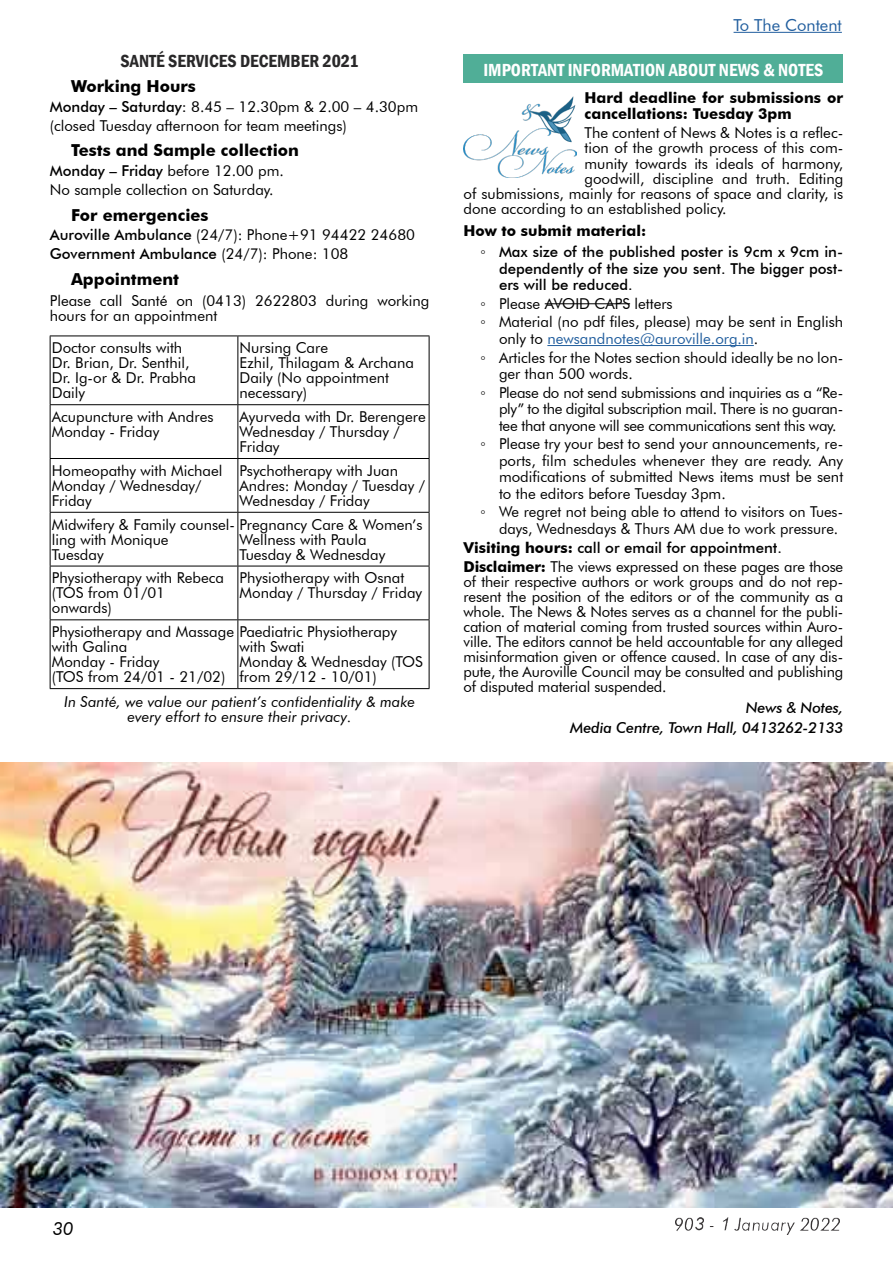
<style>
.page{position:relative;width:893px;height:1263px;background:#fff}
.page>*{position:absolute;margin:0;border:0;box-sizing:border-box;transform-origin:0 0}
.t1{font:600 condensed 18px "Franklin Gothic";color:#fff}
.t2{font:600 condensed 18px "Franklin Gothic";color:#292829}
.t3{font:italic 18px "Futura BT";color:#000}
.t4{font:700 16.5px "Futura BT";color:#000}
.t5{font:16.5px "Futura BT";color:#215e9e}
.t6{font:15px/15px "Futura BT";color:#000}
.t7{font:15px/18.6px "Futura BT";letter-spacing:-.02em;color:#000}
.t8{font:500 15px/20.7px "Futura BT";color:#000}
.t9{font:italic 15px/15px "Futura BT";color:#000;text-align:center}
.t10{font:700 15px/16.5px "Futura BT";color:#000}
.t11{font:italic 500 15px/20.7px "Futura BT";letter-spacing:-.01em;color:#000;text-align:right}
.s1{font-weight:500}
.s2{font-weight:700}
.s3{font-family:"Century Gothic";font-weight:400}
.s4{font-family:"Century Gothic"}
.s5{color:#215e9e}
</style>
<div class="page">
<img style="left:676px;top:1217px;width:163px;height:17px">
<hr style="left:734px;top:32px;width:108px;height:1px;background:#215e9e">
<hr style="left:237px;top:336px;width:1px;height:68px;background:#000">
<hr style="left:50px;top:404px;width:188px;height:1px;background:#000">
<hr style="left:238px;top:404px;width:191px;height:1px;background:#000">
<hr style="left:237px;top:405px;width:1px;height:53px;background:#000">
<hr style="left:50px;top:458px;width:188px;height:1px;background:#000">
<hr style="left:238px;top:458px;width:191px;height:1px;background:#000">
<hr style="left:237px;top:459px;width:1px;height:53px;background:#000">
<hr style="left:50px;top:512px;width:188px;height:1px;background:#000">
<hr style="left:238px;top:512px;width:191px;height:1px;background:#000">
<hr style="left:237px;top:513px;width:1px;height:53px;background:#000">
<hr style="left:50px;top:566px;width:188px;height:1px;background:#000">
<hr style="left:238px;top:566px;width:191px;height:1px;background:#000">
<hr style="left:237px;top:566px;width:1px;height:53px;background:#000">
<hr style="left:50px;top:619px;width:188px;height:1px;background:#000">
<hr style="left:238px;top:619px;width:191px;height:1px;background:#000">
<hr style="left:237px;top:620px;width:1px;height:68px;background:#000">
<hr style="left:50px;top:688px;width:188px;height:1px;background:#000">
<hr style="left:238px;top:688px;width:191px;height:1px;background:#000">
<hr style="left:50px;top:336px;width:188px;height:1px;background:#000">
<hr style="left:50px;top:336px;width:1px;height:68px;background:#000">
<hr style="left:238px;top:336px;width:191px;height:1px;background:#000">
<hr style="left:429px;top:336px;width:1px;height:68px;background:#000">
<hr style="left:50px;top:405px;width:1px;height:53px;background:#000">
<hr style="left:429px;top:405px;width:1px;height:53px;background:#000">
<hr style="left:50px;top:459px;width:1px;height:53px;background:#000">
<hr style="left:429px;top:459px;width:1px;height:53px;background:#000">
<hr style="left:50px;top:513px;width:1px;height:53px;background:#000">
<hr style="left:429px;top:513px;width:1px;height:53px;background:#000">
<hr style="left:50px;top:566px;width:1px;height:53px;background:#000">
<hr style="left:429px;top:566px;width:1px;height:53px;background:#000">
<hr style="left:50px;top:620px;width:1px;height:68px;background:#000">
<hr style="left:429px;top:620px;width:1px;height:68px;background:#000">
<div style="left:463px;top:54px;width:380px;height:29px;background:#50ae97"></div>
<hr style="left:547px;top:345px;width:207px;height:1px;background:#215e9e">
<hr style="left:545px;top:303px;width:85px;height:1px;background:#000">
<img style="left:464px;top:96px;width:112px;height:81px">
<img style="left:0;top:762px;width:893px;height:445px">
<p class="t2" style="left:120px;top:49px;width:240px">SANTÉ SERVICES DECEMBER 2021</p>
<p class="t4" style="left:71px;top:76px;width:126px">Working Hours</p>
<p class="t6" style="left:50px;top:96px;width:370px;line-height:19.2px"><span class="s1">Monday – Saturday:</span> 8.45 – 12.30pm &amp; 2.00 – 4.30pm (closed Tuesday afternoon for team meetings)</p>
<p class="t4" style="left:71px;top:140px;width:229px">Tests and Sample collection</p>
<p class="t6" style="left:50px;top:161px;width:236px;line-height:19.2px"><span class="s1">Monday – Friday</span> before 12.00 pm.<br>No sample collection on Saturday.</p>
<p class="t4" style="left:71px;top:205px;width:139px">For emergencies</p>
<p class="t6" style="left:50px;top:225px;width:367px;line-height:19.2px"><span class="s1">Auroville Ambulance</span> (24/7): Phone+91 94422 24680<br><span class="s1">Government Ambulance</span> (24/7): Phone: 108</p>
<p class="t4" style="left:71px;top:269px;width:110px">Appointment</p>
<p class="t6" style="left:50px;top:293px;width:381px">Please call Santé on (0413) 2622803 during working hours for an appointment</p>
<p class="t6" style="left:52px;top:340px;width:146px">Doctor consults with<br>Dr. Brian, Dr. Senthil,<br>Dr. Ig-or &amp; Dr. Prabha<br>Daily</p>
<p class="t6" style="left:240px;top:340px;width:176px">Nursing Care<br>Ezhil, Thilagam &amp; Archana<br>Daily (No appointment necessary)</p>
<p class="t6" style="left:52px;top:409px;width:163px">Acupuncture with Andres<br>Monday - Friday</p>
<p class="t6" style="left:240px;top:409px;width:188px">Ayurveda with Dr. Berengere<br>Wednesday / Thursday /<br>Friday</p>
<p class="t6" style="left:52px;top:463px;width:172px">Homeopathy with Michael<br>Monday / Wednesday/<br>Friday</p>
<p class="t6" style="left:240px;top:463px;width:187px">Psychotherapy with Juan<br>Andres: Monday / Tuesday /<br>Wednesday / Friday</p>
<p class="t6" style="left:52px;top:517px;width:372px">Midwifery &amp; Family counsel- Pregnancy Care &amp; Women’s ling with Monique<br>Tuesday</p>
<p class="t6" style="left:240px;top:532px;width:147px">Wellness with Paula<br>Tuesday &amp; Wednesday</p>
<p class="t6" style="left:52px;top:570px;width:174px">Physiotherapy with Rebeca (TOS from 01/01 onwards)</p>
<p class="t6" style="left:240px;top:570px;width:184px">Physiotherapy with Osnat<br>Monday / Thursday / Friday</p>
<p class="t6" style="left:52px;top:624px;width:347px">Physiotherapy and Massage Paediatric Physiotherapy with Galina<br>Monday - Friday<br>(TOS from 24/01 - 21/02)</p>
<p class="t6" style="left:240px;top:639px;width:185px">with Swati<br>Monday &amp; Wednesday (TOS from 29/12 - 10/01)</p>
<p class="t9" style="left:64px;top:693px;width:353px">In Santé, we value our patient’s confidentiality &amp; make every effort to ensure their privacy.</p>
<p class="t5" style="left:734px;top:15px;width:110px">To The Content</p>
<p class="t1" style="left:483px;top:58px;width:342px">IMPORTANT INFORMATION ABOUT NEWS &amp; NOTES</p>
<p class="t10" style="left:584px;top:89px;width:260px">Hard deadline for submissions or cancellations: Tuesday 3pm</p>
<p class="t6" style="left:584px;top:126px;width:260px">The content of News &amp; Notes is a reflec-</p>
<p class="t6" style="left:584px;top:141px;width:260px">tion of the growth process of this com-</p>
<p class="t6" style="left:584px;top:156px;width:260px">munity towards its ideals of harmony,</p>
<p class="t6" style="left:584px;top:171px;width:260px">goodwill, discipline and truth. Editing</p>
<p class="t6" style="left:463px;top:186px;width:381px">of submissions, mainly for reasons of space and clarity, is</p>
<p class="t6" style="left:463px;top:201px;width:265px">done according to an established policy.</p>
<p class="t8" style="left:480px;top:221px;width:364px;text-indent:-17px"><span class="s2">How to submit material:<br></span><span class="s3">◦</span> Max size of the published poster is 9cm x 9cm in-</p>
<p class="t8" style="left:499px;top:260px;width:346px;line-height:16.5px">dependently of the size you sent. The bigger post&shy;ers will be reduced.</p>
<p class="t6" style="left:480px;top:294px;width:364px;line-height:18.6px"><span class="s4">◦</span> Please AVOID CAPS letters<br><span class="s4">◦</span> Material (no pdf files, please) may be sent in English</p>
<p class="t6" style="left:480px;top:329px;width:364px;line-height:18.6px;text-indent:18px">only to <span class="s5">newsandnotes@auroville.org.in</span>.<br><span class="s4">◦</span> Articles for the Notes section should ideally be no lon-</p>
<p class="t7" style="left:480px;top:364px;width:364px;text-indent:19px">ger than 500 words.<br><span class="s4">◦</span> Please do not send submissions and inquiries as a “Re-</p>
<p class="t7" style="left:499px;top:400px;width:346px;line-height:16.5px">ply” to the digital subscription mail. There is no guaran&shy;tee that anyone will see communications sent this way.</p>
<p class="t6" style="left:499px;top:436px;width:346px;line-height:16.5px;text-align:justify;text-indent:-18px"><span class="s4">◦</span> Please try your best to send your announcements, re&shy;ports, film schedules whenever they are ready. Any modifications of submitted News items must be sent to the editors before Tuesday 3pm.</p>
<p class="t6" style="left:499px;top:504px;width:346px;line-height:16.5px;text-indent:-18px"><span class="s4">◦</span> We regret not being able to attend to visitors on Tues&shy;days, Wednesdays &amp; Thurs AM due to work pressure.</p>
<p class="t6" style="left:463px;top:537px;width:381px;line-height:19.2px"><span class="s2">Visiting hours:</span> <span class="s1">call or email for appointment.<br></span><span class="s2">Disclaimer:</span> The views expressed on these pages are those</p>
<p class="t6" style="left:463px;top:574px;width:381px;text-align:justify">of their respective authors or work groups and do not rep&shy;resent the position of the editors or of the community as a whole. The News &amp; Notes serves as a channel for the publi&shy;cation of material coming from trusted sources within Auro&shy;ville. The editors cannot be held accountable for any alleged misinformation given or offence caused. In case of any dis&shy;pute, the Auroville Council may be consulted and publishing of disputed material suspended.</p>
<p class="t11" style="left:570px;top:697px;width:274px">News &amp; Notes,<br>Media Centre, Town Hall, 0413262-2133</p>
<p class="t3" style="left:53px;top:1217px;width:22px">30</p>
</div>
